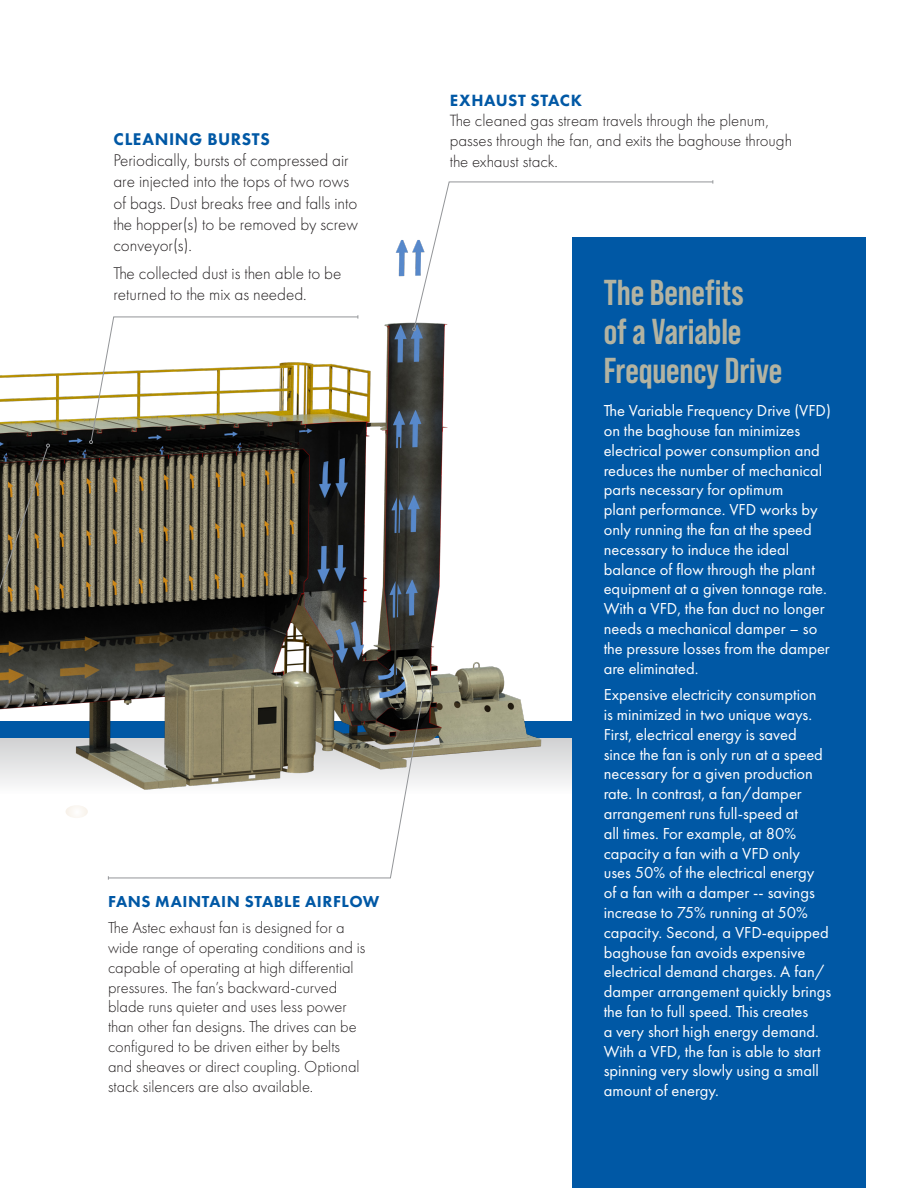
<style>
.page{position:relative;width:918px;height:1188px;background:#fff}
.page>*{position:absolute;margin:0;border:0;box-sizing:border-box;transform-origin:0 0}
.t1{font:700 36px/39px "Bebas Neue Pro";letter-spacing:-.005em;color:#b3b3a1}
.t2{font:300 17.55px/21.1px "Futura PT";color:#231f20}
.t3{font:300 16.95px/20.2px "Futura PT";color:#231f20}
.t4{font:16.5px/19.8px "Futura PT";color:#fff}
.t5{font:300 16.5px/19.8px "Futura PT";color:#231f20}
.t6{font:800 16.5px "Futura PT";letter-spacing:.035em;color:#0058a5}
.s1{font-weight:800;color:#0058a5}
</style>
<div class="page">
<div style="left:572px;top:238px;width:294px;height:950px;background:#0058a5"></div>
<img style="left:0;top:240px;width:563px;height:574px">
<div style="left:66px;top:805px;width:22px;height:13px;background:#fbf7f2;border-radius:50%"></div>
<svg style="left:0;top:444px;width:50px;height:370px;background:#75756e"></svg>
<svg style="left:108px;top:691px;width:316px;height:188px"></svg>
<svg style="left:422px;top:689px;width:3px;height:4px"></svg>
<svg style="left:414px;top:181px;width:300px;height:148px"></svg>
<svg style="left:412px;top:327px;width:4px;height:4px"></svg>
<svg style="left:89px;top:315px;width:270px;height:129px"></svg>
<p class="t2" style="left:113px;top:129px;width:246px"><span class="s1">CLEANING BURSTS<br></span>Periodically, bursts of compressed air are injected into the tops of two rows of bags. Dust breaks free and falls into the hopper(s) to be removed by screw conveyor(s).</p>
<p class="t2" style="left:113px;top:263px;width:230px">The collected dust is then able to be returned to the mix as needed.</p>
<p class="t6" style="left:108px;top:891px;width:273px">FANS MAINTAIN STABLE AIRFLOW</p>
<p class="t5" style="left:108px;top:918px;width:259px">The Astec exhaust fan is designed for a wide range of operating conditions and is capable of operating at high differential pressures. The fan’s backward-curved blade runs quieter and uses less power than other fan designs. The drives can be configured to be driven either by belts and sheaves or direct coupling. Optional stack silencers are also available.</p>
<p class="t3" style="left:450px;top:90px;width:344px"><span class="s1">EXHAUST STACK<br></span>The cleaned gas stream travels through the plenum, passes through the fan, and exits the baghouse through the exhaust stack.</p>
<p class="t1" style="left:604px;top:273px;width:180px">The Benefits<br>of a Variable<br>Frequency Drive</p>
<p class="t4" style="left:604px;top:401px;width:229px">The Variable Frequency Drive (VFD) on the baghouse fan minimizes electrical power consumption and reduces the number of mechanical parts necessary for optimum<br>plant performance. VFD works by only running the fan at the speed necessary to induce the ideal balance of flow through the plant equipment at a given tonnage rate.<br>With a VFD, the fan duct no longer needs a mechanical damper – so the pressure losses from the damper are eliminated.</p>
<p class="t4" style="left:604px;top:685px;width:229px">Expensive electricity consumption<br>is minimized in two unique ways.<br>First, electrical energy is saved since the fan is only run at a speed necessary for a given production rate. In contrast, a fan/damper arrangement runs full-speed at<br>all times. For example, at 80% capacity a fan with a VFD only uses 50% of the electrical energy<br>of a fan with a damper -- savings increase to 75% running at 50% capacity. Second, a VFD-equipped baghouse fan avoids expensive electrical demand charges. A fan/ damper arrangement quickly brings the fan to full speed. This creates<br>a very short high energy demand.<br>With a VFD, the fan is able to start spinning very slowly using a small amount of energy.</p>
</div>
